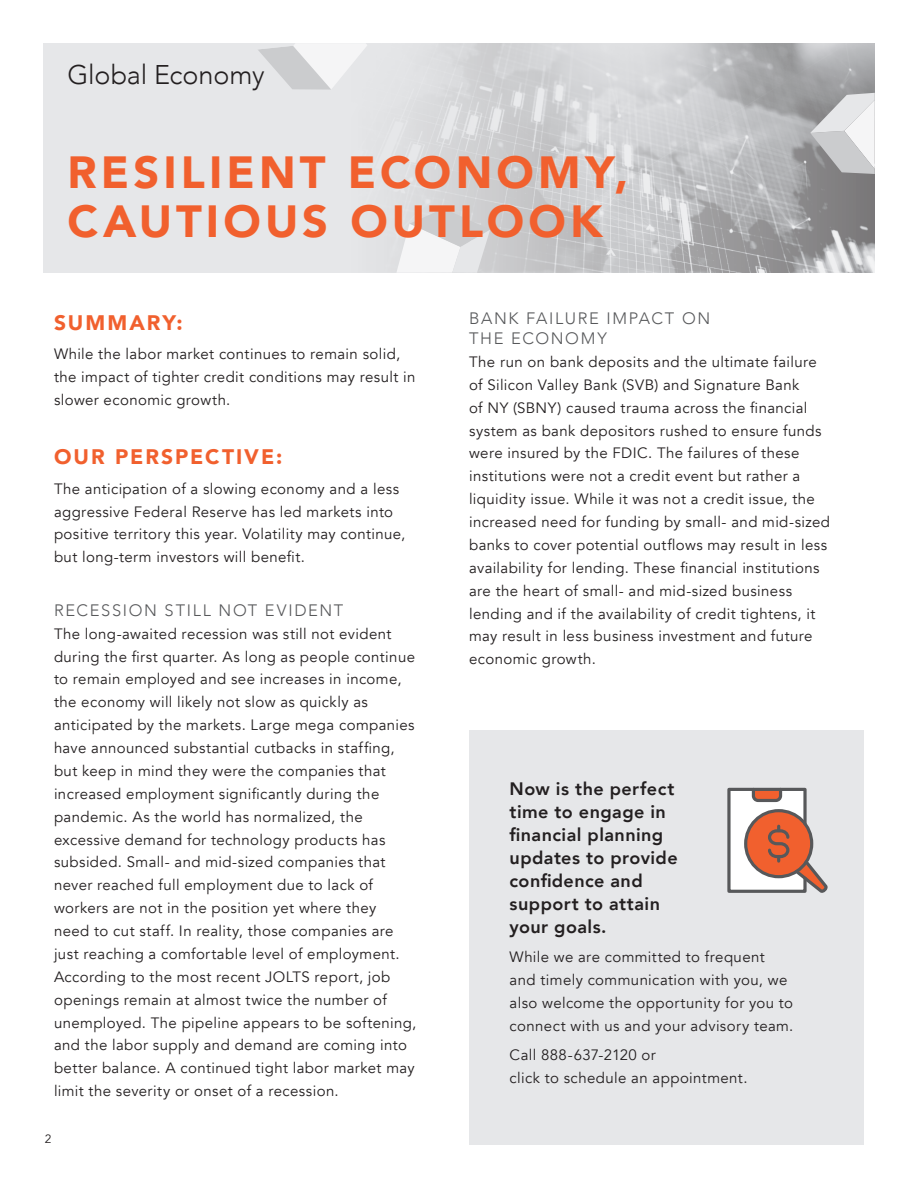
<style>
.page{position:relative;width:918px;height:1188px;background:#fff}
.page>*{position:absolute;margin:0;border:0;box-sizing:border-box;transform-origin:0 0}
.t1{font:900 45px/49.5px "Avenir";letter-spacing:.09em;color:#f1602e}
.t2{font:300 27px "Avenir";letter-spacing:-.005em;color:#231f20}
.t3{font:900 21px "Avenir";letter-spacing:.095em;color:#f1602e}
.t4{font:800 18px/23px "Avenir";letter-spacing:.025em;color:#231f20}
.t5{font:300 16.5px/19.8px "Avenir";letter-spacing:.1em;color:#57585a}
.t6{font:15px/22.8px "Avenir";letter-spacing:.025em;color:#231f20}
.t7{font:12px "Avenir";color:#231f20}
</style>
<div class="page">
<svg style="left:43px;top:43px;width:832px;height:230px;background:#d2d3d5"></svg>
<svg style="left:810px;top:93px;width:65px;height:81px"></svg>
<svg style="left:258px;top:43px;width:109px;height:47px"></svg>
<svg style="left:396px;top:208px;width:94px;height:65px"></svg>
<div style="left:469px;top:730px;width:395px;height:415px;background:#e6e7e9"></div>
<svg style="left:727px;top:787px;width:101px;height:106px"></svg>
<h2 class="t2" style="left:68px;top:59px;width:199px">Global Economy</h2>
<h1 class="t1" style="left:68px;top:146px;width:562px">RESILIENT ECONOMY,<br>CAUTIOUS OUTLOOK</h1>
<h3 class="t3" style="left:54px;top:304px;width:130px">SUMMARY:</h3>
<p class="t6" style="left:54px;top:343px;width:363px">While the labor market continues to remain solid, the impact of tighter credit conditions may result in slower economic growth.</p>
<h3 class="t3" style="left:54px;top:439px;width:230px">OUR PERSPECTIVE:</h3>
<p class="t6" style="left:54px;top:477px;width:353px">The anticipation of a slowing economy and a less aggressive Federal Reserve has led markets into positive territory this year. Volatility may continue, but long-term investors will benefit.</p>
<p class="t5" style="left:54px;top:600px;width:291px">RECESSION STILL NOT EVIDENT</p>
<p class="t6" style="left:54px;top:622px;width:364px">The long-awaited recession was still not evident during the first quarter. As long as people continue to remain employed and see increases in income, the economy will likely not slow as quickly as anticipated by the markets. Large mega companies have announced substantial cutbacks in staffing, but keep in mind they were the companies that increased employment significantly during the pandemic. As the world has normalized, the excessive demand for technology products has subsided. Small- and mid-sized companies that never reached full employment due to lack of workers are not in the position yet where they<br>need to cut staff. In reality, those companies are just reaching a comfortable level of employment.<br>According to the most recent JOLTS report, job openings remain at almost twice the number of unemployed. The pipeline appears to be softening, and the labor supply and demand are coming into better balance. A continued tight labor market may limit the severity or onset of a recession.</p>
<p class="t7" style="left:45px;top:1132px;width:8px">2</p>
<p class="t5" style="left:469px;top:309px;width:243px">BANK FAILURE IMPACT ON<br>THE ECONOMY</p>
<p class="t6" style="left:469px;top:351px;width:362px">The run on bank deposits and the ultimate failure of Silicon Valley Bank (SVB) and Signature Bank<br>of NY (SBNY) caused trauma across the financial system as bank depositors rushed to ensure funds were insured by the FDIC. The failures of these institutions were not a credit event but rather a liquidity issue. While it was not a credit issue, the increased need for funding by small- and mid-sized banks to cover potential outflows may result in less availability for lending. These financial institutions are the heart of small- and mid-sized business lending and if the availability of credit tightens, it may result in less business investment and future economic growth.</p>
<p class="t4" style="left:510px;top:778px;width:170px">Now is the perfect time to engage in financial planning updates to provide confidence and support to attain your goals.</p>
<p class="t6" style="left:510px;top:946px;width:285px">While we are committed to frequent and timely communication with you, we also welcome the opportunity for you to connect with us and your advisory team.</p>
<p class="t6" style="left:510px;top:1044px;width:239px">Call 888-637-2120 or<br>click to schedule an appointment.</p>
</div>
